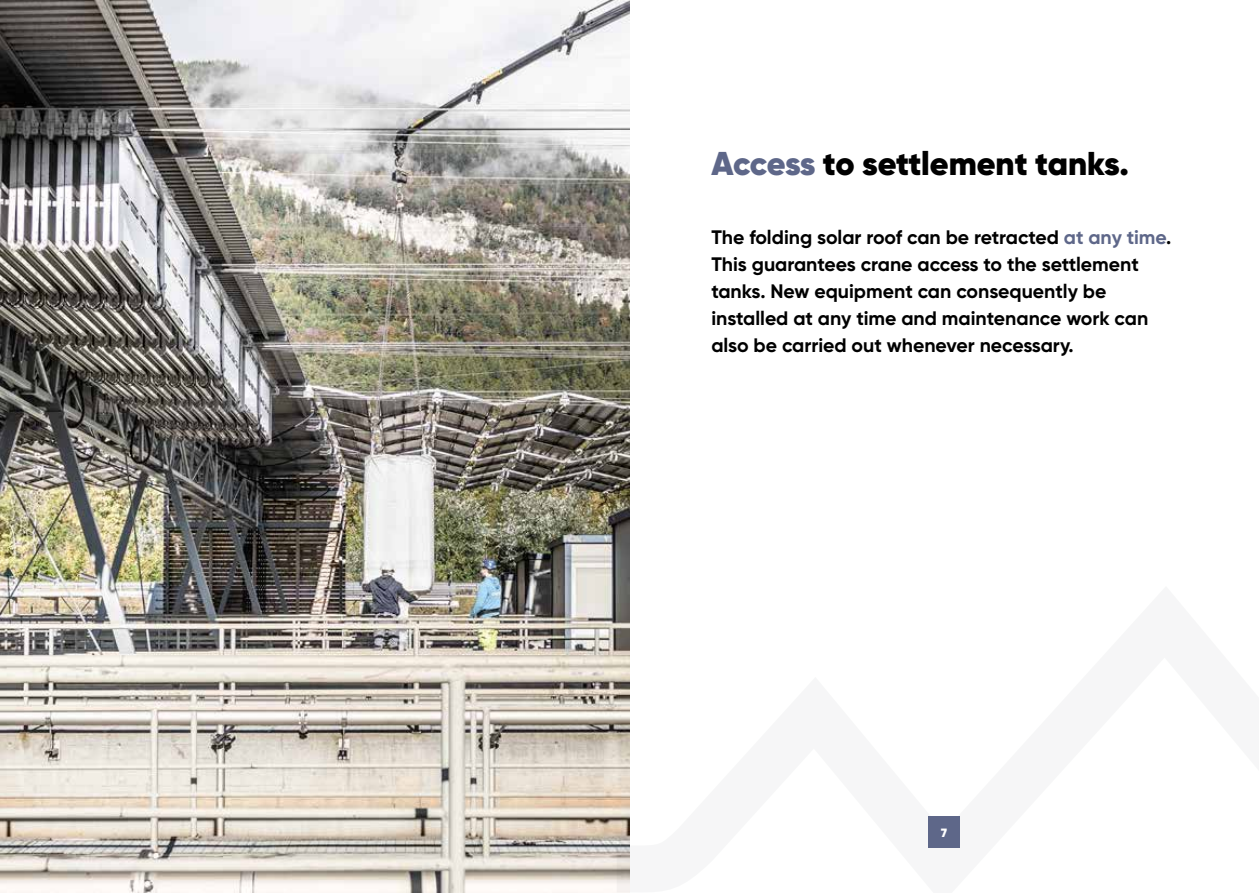
<style>
.page{position:relative;width:1259px;height:893px;background:#fff}
.page>*{position:absolute;margin:0;border:0;box-sizing:border-box;transform-origin:0 0}
.t1{font:900 33px "Gilroy";letter-spacing:-.015em;color:#000}
.t2{font:700 19.5px/27px "Gilroy";color:#000}
.t3{font:900 12px "Gilroy";color:#fff}
.s1{color:#5e6789}
</style>
<div class="page">
<img style="left:0;top:0;width:629px;height:893px">
<svg style="left:617px;top:586px;width:13px;height:307px;background:#b4aca1"></svg>
<div style="left:928px;top:816px;width:32px;height:32px;background:#5e6789"></div>
<h1 class="t1" style="left:711px;top:143px;width:419px"><span class="s1">Access</span> to settlement tanks.</h1>
<p class="t2" style="left:711px;top:224px;width:461px">The folding solar roof can be retracted <span class="s1">at any time</span>.<br>This guarantees crane access to the settlement tanks. New equipment can consequently be installed at any time and maintenance work can also be carried out whenever necessary.</p>
<p class="t3" style="left:941px;top:825px;width:7px">7</p>
</div>
